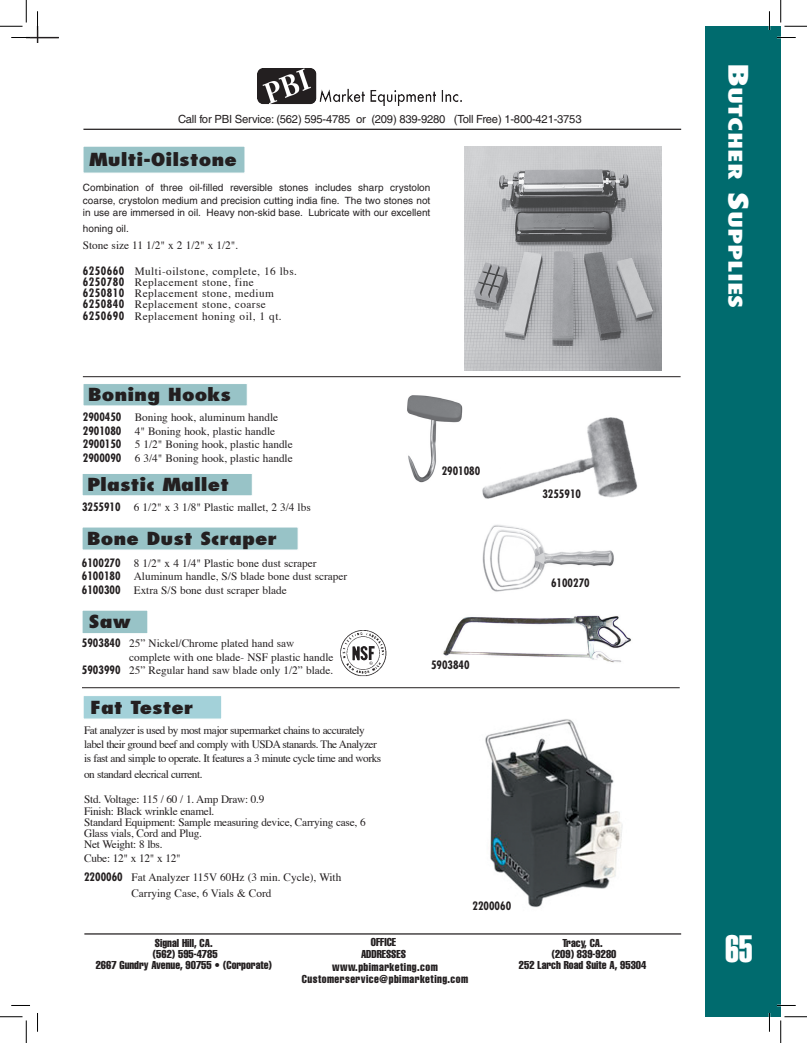
<style>
.page{position:relative;width:807px;height:1043px;background:#fff}
.page>*{position:absolute;margin:0;border:0;box-sizing:border-box;transform-origin:0 0}
.t1{font:37.5px "Helvetica Extra Compressed";color:#fff}
.t2{font:800 condensed 18.38px "Futura";color:#fff;scale:1.5 1}
.Sub-title__14pt{font:800 condensed 17.5px "Futura";color:#231f20;scale:1.3 1}
.Pricing_bolds{font:11.25px "Times";color:#231f20}
.Pricing_bolds-2{font:11.25px/13.8px "Times";letter-spacing:-.04em;color:#231f20}
.Pricing_bolds-3{font:11.25px/11.2px "Times";letter-spacing:-.02em;color:#231f20}
.Pricing_bolds-4{font:11.25px "Times";letter-spacing:.04em;color:#231f20}
.t3{font:extra-condensed 11.25px "Helvetica";color:#231f20}
.New_Bold{font:11.25px "Times";color:#231f20}
.t4{font:11.25px "Helvetica";letter-spacing:-.02em;color:#231f20}
.t5{font:extra-condensed 11.25px "Helvetica";letter-spacing:.04em;color:#231f20}
.Pricing_bolds-5{font:700 condensed 11.25px "Futura";color:#231f20}
.New_Bold-2{font:700 condensed 11.25px "Futura";color:#231f20}
.t6{font:10px/12.5px "Helvetica";color:#231f20;text-align:justify}
.s1{font-family:"Futura";font-weight:700;font-stretch:condensed}
.s2{font-size:26.25px}
</style>
<div class="page">
<div style="left:704px;top:26px;width:76px;height:990px;background:#006b6e"></div>
<hr style="left:83px;top:129px;width:598px;height:1px;background:#231f20">
<hr style="left:84px;top:933px;width:597px;height:1px;background:#231f20">
<img style="left:258px;top:68px;width:203px;height:37px">
<hr style="left:26px;top:37px;width:33px;height:1px;background:#231f20">
<img style="left:464px;top:146px;width:197px;height:224px">
<div style="left:83px;top:146px;width:162px;height:27px;background:#98c3c7;border:1px solid #fff"></div>
<hr style="left:83px;top:376px;width:597px;height:1px;background:#231f20">
<div style="left:83px;top:383px;width:164px;height:23px;background:#98c3c7;border:1px solid #fff"></div>
<div style="left:82px;top:473px;width:170px;height:23px;background:#98c3c7;border:1px solid #fff"></div>
<div style="left:82px;top:527px;width:216px;height:23px;background:#98c3c7;border:1px solid #fff"></div>
<img style="left:407px;top:395px;width:56px;height:88px">
<hr style="left:82px;top:687px;width:597px;height:1px;background:#231f20">
<img style="left:482px;top:525px;width:132px;height:67px">
<img style="left:482px;top:417px;width:156px;height:82px">
<img style="left:443px;top:615px;width:188px;height:48px">
<div style="left:82px;top:610px;width:66px;height:23px;background:#98c3c7;border:1px solid #fff"></div>
<img style="left:340px;top:630px;width:47px;height:47px">
<img style="left:485px;top:719px;width:138px;height:189px">
<div style="left:83px;top:695px;width:139px;height:24px;background:#a3d1d9;border:1px solid #fff"></div>
<svg style="left:11px;top:37px;width:19px;height:1px"></svg>
<svg style="left:777px;top:37px;width:18px;height:1px"></svg>
<svg style="left:11px;top:1005px;width:19px;height:1px"></svg>
<svg style="left:777px;top:1004px;width:18px;height:2px"></svg>
<svg style="left:37px;top:11px;width:1px;height:32px"></svg>
<svg style="left:37px;top:1013px;width:1px;height:18px"></svg>
<svg style="left:768px;top:11px;width:2px;height:19px"></svg>
<svg style="left:768px;top:1013px;width:2px;height:18px"></svg>
<svg style="left:0;top:0;width:27px;height:27px"></svg>
<svg style="left:0;top:1016px;width:27px;height:26px"></svg>
<svg style="left:780px;top:0;width:26px;height:27px"></svg>
<svg style="left:780px;top:1016px;width:26px;height:26px"></svg>
<p class="t4" style="left:178px;top:112px;width:405px">Call for PBI Service: (562) 595-4785 or (209) 839-9280 (Toll Free) 1-800-421-3753</p>
<p class="Sub-title__14pt" style="left:89px;top:148px;width:115px">Multi-Oilstone</p>
<p class="t6" style="left:83px;top:181px;width:349px">Combination of three oil-filled reversible stones includes sharp crystolon coarse, crystolon medium and precision cutting india fine. The two stones not in use are immersed in oil. Heavy non-skid base. Lubricate with our excellent</p>
<p class="t6" style="left:83px;top:223px;width:47px">honing oil.</p>
<p class="Pricing_bolds" style="left:83px;top:234px;width:157px">Stone size 11 1/2" x 2 1/2" x 1/2".</p>
<p class="Pricing_bolds-4" style="left:83px;top:260px;width:215px"><span class="s1">6250660</span> Multi-oilstone, complete, 16 lbs.</p>
<p class="Pricing_bolds-4" style="left:83px;top:271px;width:172px"><span class="s1">6250780</span> Replacement stone, fine</p>
<p class="Pricing_bolds-4" style="left:83px;top:283px;width:192px"><span class="s1">6250810</span> Replacement stone, medium</p>
<p class="Pricing_bolds-4" style="left:83px;top:294px;width:184px"><span class="s1">6250840</span> Replacement stone, coarse</p>
<p class="Pricing_bolds-4" style="left:83px;top:305px;width:200px"><span class="s1">6250690</span> Replacement honing oil, 1 qt.</p>
<p class="Sub-title__14pt" style="left:88px;top:383px;width:111px">Boning Hooks</p>
<p class="Pricing_bolds" style="left:83px;top:407px;width:197px"><span class="s1">2900450</span> Boning hook, aluminum handle</p>
<p class="Pricing_bolds" style="left:83px;top:420px;width:194px"><span class="s1">2901080</span> 4" Boning hook, plastic handle</p>
<p class="Pricing_bolds" style="left:83px;top:434px;width:211px"><span class="s1">2900150</span> 5 1/2" Boning hook, plastic handle</p>
<p class="Pricing_bolds" style="left:83px;top:447px;width:211px"><span class="s1">2900090</span> 6 3/4" Boning hook, plastic handle</p>
<p class="Sub-title__14pt" style="left:87px;top:473px;width:111px">Plastic Mallet</p>
<p class="Pricing_bolds" style="left:82px;top:497px;width:230px"><span class="s1">3255910</span> 6 1/2" x 3 1/8" Plastic mallet, 2 3/4 lbs</p>
<p class="Sub-title__14pt" style="left:87px;top:527px;width:148px">Bone Dust Scraper</p>
<p class="Pricing_bolds" style="left:82px;top:552px;width:236px"><span class="s1">6100270</span> 8 1/2" x 4 1/4" Plastic bone dust scraper</p>
<p class="Pricing_bolds" style="left:82px;top:566px;width:267px"><span class="s1">6100180</span> Aluminum handle, S/S blade bone dust scraper</p>
<p class="Pricing_bolds" style="left:82px;top:579px;width:206px"><span class="s1">6100300</span> Extra S/S bone dust scraper blade</p>
<p class="Sub-title__14pt" style="left:89px;top:610px;width:34px">Saw</p>
<p class="New_Bold" style="left:82px;top:633px;width:214px"><span class="s1">5903840</span> 25” Nickel/Chrome plated hand saw</p>
<p class="New_Bold" style="left:129px;top:646px;width:206px">complete with one blade- NSF plastic handle</p>
<p class="New_Bold" style="left:82px;top:660px;width:253px"><span class="s1">5903990</span> 25” Regular hand saw blade only 1/2” blade.</p>
<p class="Sub-title__14pt" style="left:90px;top:696px;width:81px">Fat Tester</p>
<p class="Pricing_bolds-2" style="left:84px;top:723px;width:298px">Fat analyzer is used by most major supermarket chains to accurately label their ground beef and comply with USDA stanards. The Analyzer is fast and simple to operate. It features a 3 minute cycle time and works</p>
<p class="Pricing_bolds-2" style="left:84px;top:766px;width:120px">on standard elecrical current.</p>
<p class="Pricing_bolds-3" style="left:84px;top:793px;width:182px">Std. Voltage: 115 / 60 / 1. Amp Draw: 0.9</p>
<p class="Pricing_bolds-3" style="left:84px;top:804px;width:132px">Finish: Black wrinkle enamel.</p>
<p class="Pricing_bolds-3" style="left:84px;top:815px;width:283px">Standard Equipment: Sample measuring device, Carrying case, 6<br>Glass vials, Cord and Plug.</p>
<p class="Pricing_bolds-3" style="left:84px;top:838px;width:80px">Net Weight: 8 lbs.</p>
<p class="Pricing_bolds-3" style="left:84px;top:851px;width:98px">Cube: 12" x 12" x 12"</p>
<p class="Pricing_bolds" style="left:84px;top:866px;width:259px"><span class="s1">2200060</span> Fat Analyzer 115V 60Hz (3 min. Cycle), With</p>
<p class="Pricing_bolds" style="left:131px;top:882px;width:141px">Carrying Case, 6 Vials &amp; Cord</p>
<p class="Pricing_bolds-5" style="left:441px;top:463px;width:40px">2901080</p>
<p class="New_Bold-2" style="left:431px;top:658px;width:40px">5903840</p>
<p class="Pricing_bolds-5" style="left:542px;top:486px;width:40px">3255910</p>
<p class="Pricing_bolds-5" style="left:546px;top:489px;width:40px">3255910</p>
<p class="Pricing_bolds-5" style="left:551px;top:576px;width:40px">6100270</p>
<p class="Pricing_bolds-5" style="left:472px;top:898px;width:40px">2200060</p>
<p class="t3" style="left:155px;top:935px;width:59px">Signal Hill, CA.</p>
<p class="t3" style="left:153px;top:946px;width:66px">(562) 595-4785</p>
<p class="t3" style="left:96px;top:957px;width:178px">2667 Gundry Avenue, 90755 • (Corporate)</p>
<p class="t3" style="left:371px;top:935px;width:27px">OFFICE</p>
<p class="t3" style="left:361px;top:947px;width:46px">ADDRESSES</p>
<p class="t5" style="left:332px;top:960px;width:107px">www.pbimarketing.com</p>
<p class="t5" style="left:302px;top:972px;width:168px">Customerservice@pbimarketing.com</p>
<p class="t3" style="left:562px;top:936px;width:42px">Tracy, CA.</p>
<p class="t3" style="left:551px;top:947px;width:66px">(209) 839-9280</p>
<p class="t3" style="left:518px;top:958px;width:129px">252 Larch Road Suite A, 95304</p>
<p class="t2" style="left:746px;top:63px;width:164px;rotate:90deg"><span class="s2">B</span>utcher <span class="s2">S</span>upplies</p>
<p class="t1" style="left:724px;top:925px;width:29px">65</p>
</div>
